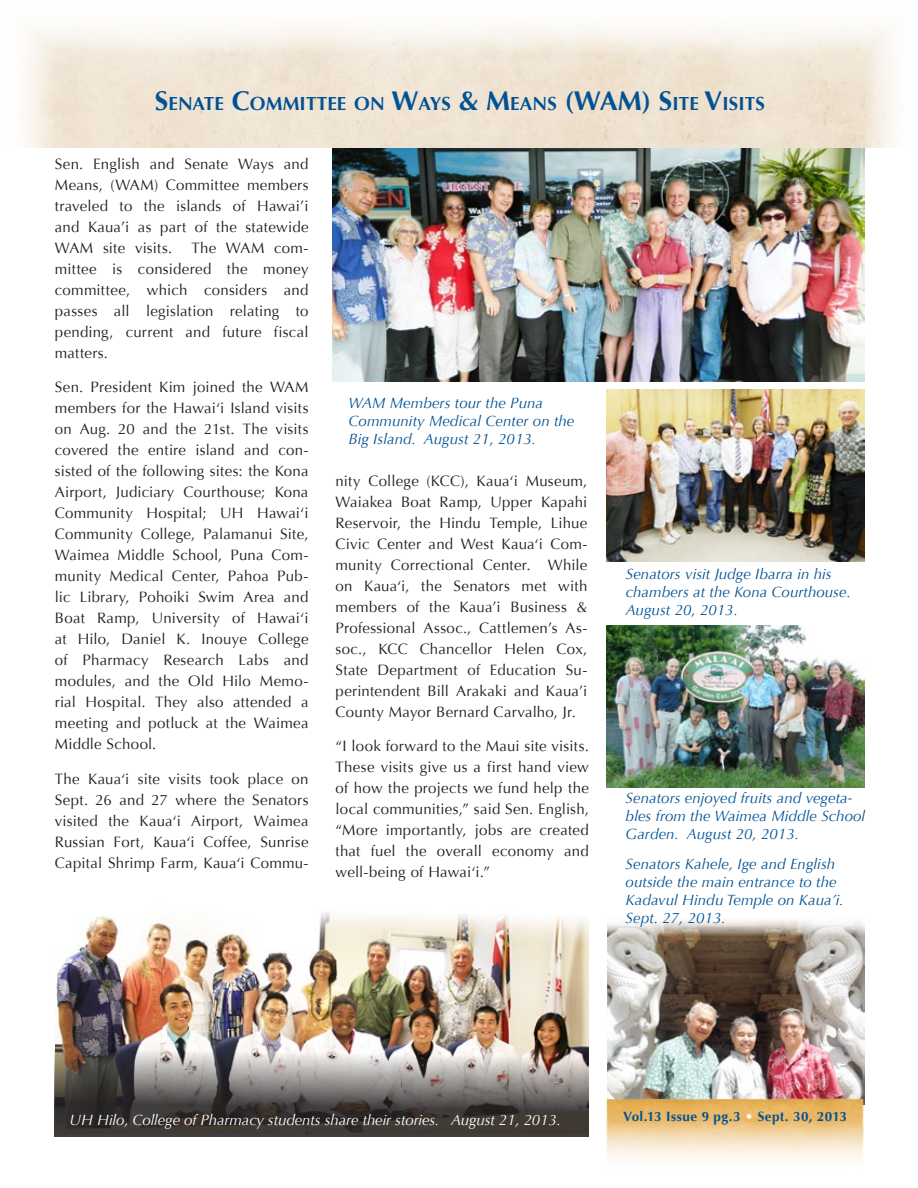
<style>
.page{position:relative;width:918px;height:1188px;background:#fff}
.page>*{position:absolute;margin:0;border:0;box-sizing:border-box;transform-origin:0 0}
.t1{font:700 18.9px "Optima";letter-spacing:.005em;color:#015294}
.t2{font:15px/21px "Optima";letter-spacing:.015em;color:#221f20;text-align:justify}
.t3{font:italic 15px/18px "Optima";letter-spacing:.005em;color:#015294}
.t4{font:italic 15px "Optima";letter-spacing:-.005em;color:#fff}
.t5{font:700 13.5px "Optima";letter-spacing:.03em;color:#015294}
.s1{font-size:27px}
.s2{color:#fff}
</style>
<div class="page">
<img style="left:333px;top:148px;width:532px;height:233px">
<img style="left:607px;top:626px;width:258px;height:162px">
<img style="left:606px;top:389px;width:259px;height:173px">
<img style="left:55px;top:912px;width:533px;height:135px">
<svg style="left:54px;top:1047px;width:534px;height:89px;background:#6f6a67"></svg>
<img style="left:608px;top:920px;width:257px;height:185px">
<img style="left:607px;top:1099px;width:257px;height:62px">
<p class="t1" style="left:155px;top:93px;width:125px"><span class="s1">S</span>ENATE <span class="s1">C</span>OMMITT</p>
<p class="t1" style="left:327px;top:93px;width:439px">EE ON <span class="s1">W</span>AYS <span class="s1">&amp; M</span>EANS <span class="s1">(WAM) S</span>ITE <span class="s1">V</span>ISITS</p>
<p class="t2" style="left:55px;top:153px;width:255px">Sen. English and Senate Ways and Means, (WAM) Committee members traveled to the islands of Hawai’i and Kaua’i as part of the statewide WAM site visits.</p>
<p class="t2" style="left:55px;top:237px;width:255px;text-indent:137px">The WAM com&shy;mittee is considered the money committee, which considers and passes all legislation relating to pending, current and future fiscal matters.</p>
<p class="t2" style="left:55px;top:377px;width:255px">Sen. President Kim joined the WAM members for the Hawai‘i Island visits on Aug. 20 and the 21st. The visits covered the entire island and con&shy;sisted of the following sites: the Kona Airport, Judiciary Courthouse; Kona Community Hospital; UH Hawai‘i Community College, Palamanui Site, Waimea Middle School, Puna Com&shy;munity Medical Center, Pahoa Pub&shy;lic Library, Pohoiki Swim Area and Boat Ramp, University of Hawai‘i at Hilo, Daniel K. Inouye College of Pharmacy Research Labs and modules, and the Old Hilo Memo&shy;rial Hospital. They also attended a meeting and potluck at the Waimea Middle School.</p>
<p class="t2" style="left:55px;top:768px;width:255px">The Kaua‘i site visits took place on Sept. 26 and 27 where the Senators visited the Kaua‘i Airport, Waimea Russian Fort, Kaua‘i Coffee, Sunrise Capital Shrimp Farm, Kaua‘i Commu-</p>
<p class="t3" style="left:349px;top:394px;width:227px">WAM Members tour the Puna<br>Community Medical Center on the<br>Big Island. August 21, 2013.</p>
<p class="t2" style="left:336px;top:470px;width:253px">nity College (KCC), Kaua‘i Museum, Waiakea Boat Ramp, Upper Kapahi Reservoir, the Hindu Temple, Lihue Civic Center and West Kaua‘i Com&shy;munity Correctional Center. While on Kaua‘i, the Senators met with members of the Kaua’i Business &amp; Professional Assoc., Cattlemen’s As&shy;soc., KCC Chancellor Helen Cox, State Department of Education Su&shy;perintendent Bill Arakaki and Kaua’i County Mayor Bernard Carvalho, Jr.</p>
<p class="t2" style="left:336px;top:736px;width:255px">“I look forward to the Maui site visits.<br>These visits give us a first hand view of how the projects we fund help the local communities,” said Sen. English, “More importantly, jobs are created that fuel the overall economy and well-being of Hawai‘i.”</p>
<p class="t3" style="left:626px;top:565px;width:227px">Senators visit Judge Ibarra in his chambers at the Kona Courthouse.<br>August 20, 2013.</p>
<p class="t3" style="left:626px;top:789px;width:241px">Senators enjoyed fruits and vegeta&shy;bles from the Waimea Middle School<br>Garden. August 20, 2013.</p>
<p class="t3" style="left:626px;top:856px;width:220px">Senators Kahele, Ige and English outside the main entrance to the<br>Kadavul Hindu Temple on Kaua’i.<br>Sept. 27, 2013.</p>
<p class="t4" style="left:70px;top:1111px;width:493px">UH Hilo, College of Pharmacy students share their stories. August 21, 2013.</p>
<p class="t5" style="left:623px;top:1108px;width:225px">Vol.13 Issue 9 pg.3 <span class="s2">•</span> Sept. 30, 2013</p>
</div>
